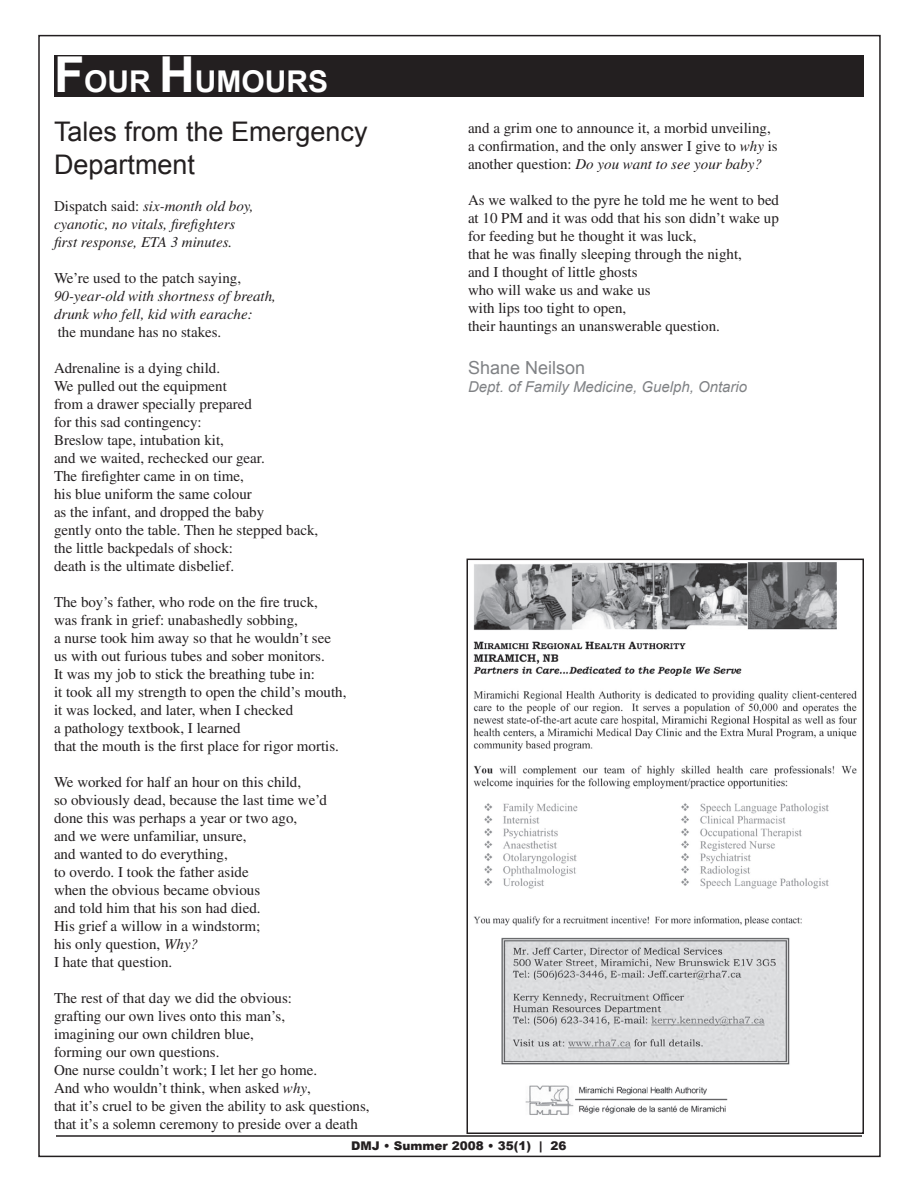
<style>
.page{position:relative;width:918px;height:1188px;background:#fff}
.page>*{position:absolute;margin:0;border:0;box-sizing:border-box;transform-origin:0 0}
.t1{font:700 30px "Arial";color:#fff}
.t2{font:27px/32.4px "Arial";color:#231f20}
.t3{font:18px "Arial";color:#808285}
.t4{font:15px/18px "Times";color:#231f20}
.t5{font:italic 15px/18px "Times";color:#231f20}
.t6{font:italic 15px "Arial";color:#808285}
.t7{font:900 12px "Arial";color:#231f20}
.s1{font-size:49.5px}
.s2{font-style:normal}
.s3{font-style:italic}
</style>
<div class="page">
<hr style="left:56px;top:1135px;width:806px;height:2px;background:#231f20">
<div style="left:54px;top:56px;width:810px;height:41px;background:#231f20"></div>
<img style="left:473px;top:562px;width:384px;height:553px">
<div style="left:466px;top:559px;width:398px;height:575px;border:2px solid #231f20"></div>
<h1 class="t1" style="left:54px;top:64px;width:276px"><span class="s1">F</span>OUR <span class="s1">H</span>UMOURS</h1>
<h2 class="t2" style="left:54px;top:115px;width:315px">Tales from the Emergency<br>Department</h2>
<p class="t5" style="left:54px;top:197px;width:201px"><span class="s2">Dispatch said:</span> six-month old boy, cyanotic, no vitals, firefighters first response, ETA 3 minutes.</p>
<p class="t4" style="left:54px;top:269px;width:189px">We’re used to the patch saying,</p>
<p class="t5" style="left:54px;top:287px;width:224px">90-year-old with shortness of breath, drunk who fell, kid with earache:</p>
<p class="t4" style="left:58px;top:323px;width:165px">the mundane has no stakes.</p>
<p class="t4" style="left:54px;top:359px;width:266px">Adrenaline is a dying child.<br>We pulled out the equipment<br>from a drawer specially prepared<br>for this sad contingency:<br>Breslow tape, intubation kit,<br>and we waited, rechecked our gear.<br>The firefighter came in on time,<br>his blue uniform the same colour<br>as the infant, and dropped the baby<br>gently onto the table. Then he stepped back, the little backpedals of shock:<br>death is the ultimate disbelief.</p>
<p class="t4" style="left:54px;top:593px;width:294px">The boy’s father, who rode on the fire truck,<br>was frank in grief: unabashedly sobbing,<br>a nurse took him away so that he wouldn’t see us with out furious tubes and sober monitors.<br>It was my job to stick the breathing tube in:<br>it took all my strength to open the child’s mouth, it was locked, and later, when I checked<br>a pathology textbook, I learned<br>that the mouth is the first place for rigor mortis.</p>
<p class="t4" style="left:54px;top:773px;width:275px">We worked for half an hour on this child,<br>so obviously dead, because the last time we’d done this was perhaps a year or two ago,<br>and we were unfamiliar, unsure,<br>and wanted to do everything,<br>to overdo. I took the father aside<br>when the obvious became obvious<br>and told him that his son had died.<br>His grief a willow in a windstorm;<br>his only question, <span class="s3">Why?<br></span>I hate that question.</p>
<p class="t4" style="left:54px;top:989px;width:317px">The rest of that day we did the obvious:<br>grafting our own lives onto this man’s,<br>imagining our own children blue,<br>forming our own questions.<br>One nurse couldn’t work; I let her go home.<br>And who wouldn’t think, when asked <span class="s3">why</span>,<br>that it’s cruel to be given the ability to ask questions, that it’s a solemn ceremony to preside over a death</p>
<p class="t4" style="left:468px;top:119px;width:311px">and a grim one to announce it, a morbid unveiling, a confirmation, and the only answer I give to <span class="s3">why</span> is another question: <span class="s3">Do you want to see your baby?</span></p>
<p class="t4" style="left:468px;top:191px;width:313px">As we walked to the pyre he told me he went to bed at 10 PM and it was odd that his son didn’t wake up for feeding but he thought it was luck,<br>that he was finally sleeping through the night,<br>and I thought of little ghosts<br>who will wake us and wake us<br>with lips too tight to open,<br>their hauntings an unanswerable question.</p>
<p class="t3" style="left:468px;top:358px;width:119px">Shane Neilson</p>
<p class="t6" style="left:468px;top:379px;width:281px">Dept. of Family Medicine, Guelph, Ontario</p>
<p class="t7" style="left:351px;top:1137px;width:216px">DMJ • Summer 2008 • 35(1) | 26</p>
</div>
